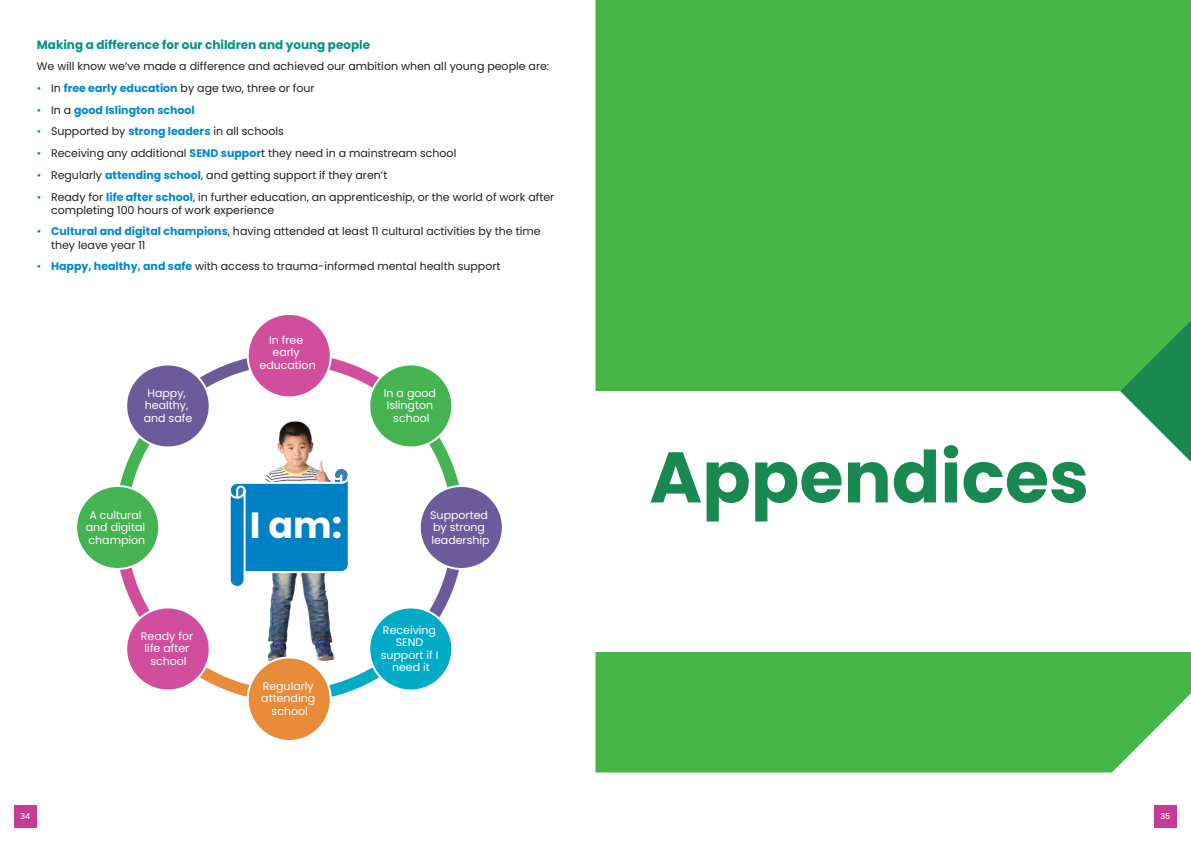
<style>
.page{position:relative;width:1191px;height:842px;background:#fff}
.page>*{position:absolute;margin:0;border:0;box-sizing:border-box;transform-origin:0 0}
.t1{font:700 71.6px "Poppins";color:#1a8851}
.t2{font:700 36.5px "Poppins";color:#fff}
.Body{font:700 12px "Poppins";color:#009484}
.Body-2{font:11px/13.2px "Poppins";color:#231f20}
.t3{font:11px/12px "Poppins";color:#fff;text-align:center}
.Body-3{font:700 11px "Poppins";color:#0089ce}
.t4{font:500 8px "Poppins";color:#fff}
.s1{color:#009484}
.s2{font-weight:700;color:#0089ce}
.s3{font-weight:400;color:#009484}
.s4{font-weight:400;color:#231f20}
</style>
<div class="page">
<div style="left:14px;top:805px;width:23px;height:23px;background:#c53b96"></div>
<div style="left:1154px;top:805px;width:22px;height:23px;background:#c53b96"></div>
<div style="left:595px;top:0;width:596px;height:772px;background:#45b749"></div>
<div style="left:595px;top:391px;width:596px;height:261px;background:#fff"></div>
<svg style="left:1120px;top:320px;width:71px;height:142px"></svg>
<svg style="left:120px;top:358px;width:339px;height:339px"></svg>
<div style="left:248px;top:314px;width:83px;height:83px;background:#d04e9b;border-radius:50%"></div>
<div style="left:247px;top:313px;width:85px;height:85px;border:2px solid #fff;border-radius:50%"></div>
<div style="left:369px;top:364px;width:83px;height:83px;background:#45b352;border-radius:50%"></div>
<div style="left:368px;top:363px;width:85px;height:85px;border:2px solid #fff;border-radius:50%"></div>
<div style="left:420px;top:486px;width:83px;height:83px;background:#6b5b9b;border-radius:50%"></div>
<div style="left:419px;top:485px;width:85px;height:85px;border:2px solid #fff;border-radius:50%"></div>
<div style="left:369px;top:607px;width:83px;height:83px;background:#00acc5;border-radius:50%"></div>
<div style="left:368px;top:606px;width:85px;height:85px;border:2px solid #fff;border-radius:50%"></div>
<div style="left:248px;top:657px;width:83px;height:84px;background:#e88c3a;border-radius:50%"></div>
<div style="left:247px;top:656px;width:85px;height:86px;border:2px solid #fff;border-radius:50%"></div>
<div style="left:126px;top:607px;width:84px;height:83px;background:#d04e9b;border-radius:50%"></div>
<div style="left:125px;top:606px;width:86px;height:85px;border:2px solid #fff;border-radius:50%"></div>
<div style="left:76px;top:486px;width:83px;height:83px;background:#45b352;border-radius:50%"></div>
<div style="left:75px;top:485px;width:85px;height:85px;border:2px solid #fff;border-radius:50%"></div>
<div style="left:126px;top:364px;width:84px;height:83px;background:#6b5b9b;border-radius:50%"></div>
<div style="left:125px;top:363px;width:86px;height:85px;border:2px solid #fff;border-radius:50%"></div>
<h2 class="Body" style="left:37px;top:37px;width:335px">Making a difference for our children and young people</h2>
<h2 class="Body-2" style="left:37px;top:60px;width:514px">We will know we’ve made a difference and achieved our ambition when all young people are:</h2>
<h2 class="Body-2" style="left:37px;top:82px;width:279px"><span class="s1">•</span> In <span class="s2">free early education</span> by age two, three or four</h2>
<h2 class="Body-3" style="left:37px;top:103px;width:159px"><span class="s3">•</span> <span class="s4">In a</span> good Islington school</h2>
<h2 class="Body-2" style="left:37px;top:125px;width:248px"><span class="s1">•</span> Supported by <span class="s2">strong leaders</span> in all schools</h2>
<h2 class="Body-2" style="left:37px;top:147px;width:421px"><span class="s1">•</span> Receiving any additional <span class="s2">SEND suppor</span>t they need in a mainstream school</h2>
<h2 class="Body-2" style="left:37px;top:168px;width:352px"><span class="s1">•</span> Regularly <span class="s2">attending school</span>, and getting support if they aren’t</h2>
<h2 class="Body-2" style="left:51px;top:190px;width:505px;text-indent:-14px"><span class="s1">•</span> Ready for <span class="s2">life after school</span>, in further education, an apprenticeship, or the world of work after completing 100 hours of work experience</h2>
<h2 class="Body-2" style="left:51px;top:225px;width:491px;text-indent:-14px"><span class="s1">•</span> <span class="s2">Cultural and digital champions</span>, having attended at least 11 cultural activities by the time they leave year 11</h2>
<h2 class="Body-2" style="left:37px;top:260px;width:465px"><span class="s1">•</span> <span class="s2">Happy, healthy, and safe</span> with access to trauma-informed mental health support</h2>
<p class="t3" style="left:145px;top:388px;width:45px;text-align:left">Happy, healthy,</p>
<p class="t3" style="left:144px;top:413px;width:50px">and safe</p>
<p class="t3" style="left:86px;top:509px;width:61px">A cultural and digital</p>
<p class="t3" style="left:89px;top:534px;width:58px">champion</p>
<p class="t3" style="left:141px;top:631px;width:54px">Ready for life after</p>
<p class="t3" style="left:150px;top:656px;width:38px">school</p>
<p class="t3" style="left:269px;top:335px;width:36px">In free early</p>
<p class="t3" style="left:259px;top:359px;width:58px">education</p>
<h2 class="t2" style="left:250px;top:504px;width:94px">I am:</h2>
<p class="t3" style="left:261px;top:681px;width:55px;text-align:left">Regularly attending</p>
<p class="t3" style="left:271px;top:706px;width:38px">school</p>
<p class="t3" style="left:384px;top:388px;width:54px;text-align:left">In a good<br>Islington</p>
<p class="t3" style="left:393px;top:413px;width:38px">school</p>
<p class="t3" style="left:430px;top:509px;width:59px;text-align:left">Supported by strong</p>
<p class="t3" style="left:431px;top:534px;width:60px">leadership</p>
<p class="t3" style="left:383px;top:624px;width:55px">Receiving<br>SEND</p>
<p class="t3" style="left:381px;top:649px;width:59px">support if I need it</p>
<p class="t1" style="left:649px;top:436px;width:441px">Appendices</p>
<p class="t4" style="left:21px;top:811px;width:11px">34</p>
<p class="t4" style="left:1160px;top:811px;width:11px">35</p>
</div>
